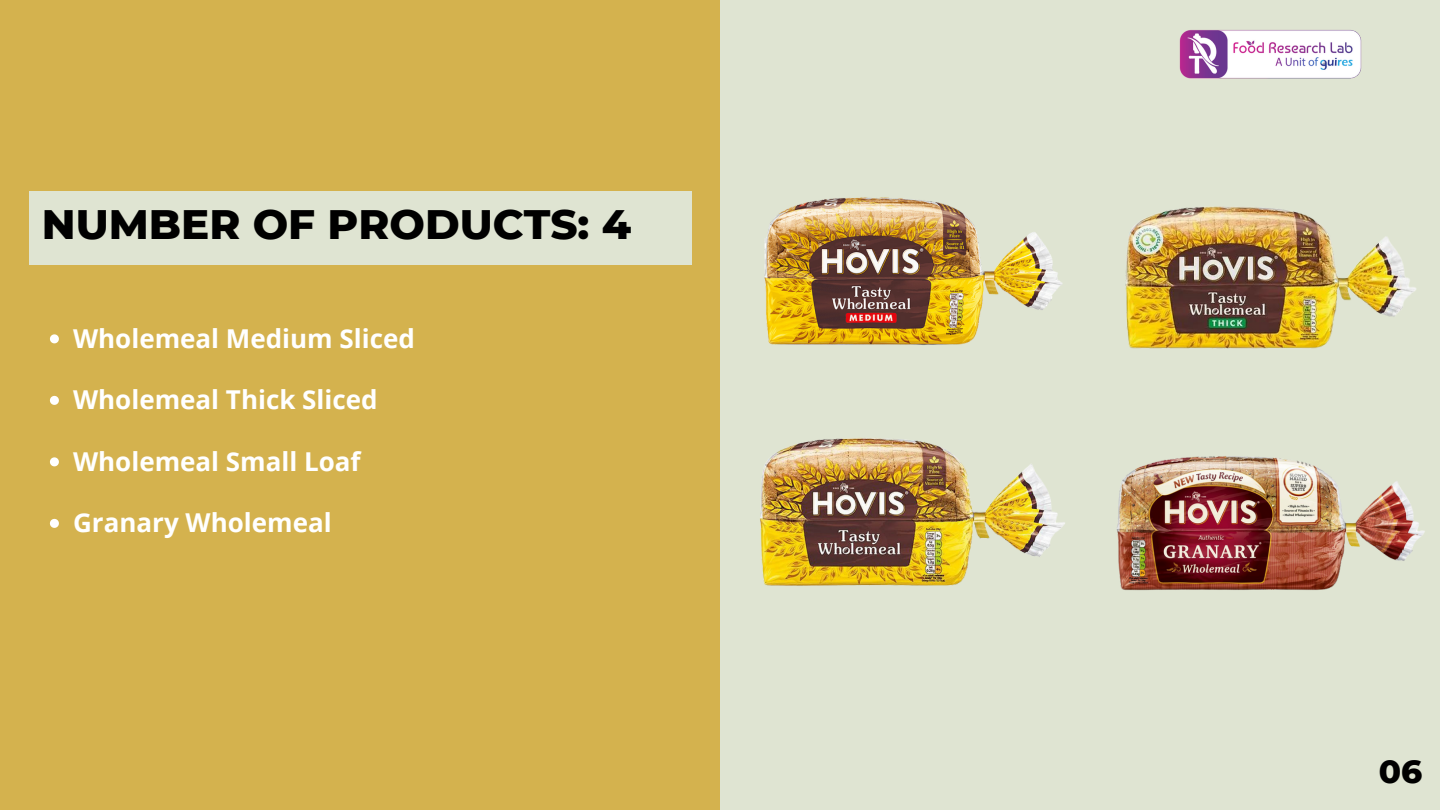
<style>
.page{position:relative;width:1440px;height:810px;background:#dfe4d2}
.page>*{position:absolute;margin:0;border:0;box-sizing:border-box;transform-origin:0 0}
.t1{font:800 42px "Montserrat";color:#000}
.t2{font:800 32.7px "Montserrat";color:#000}
.t3{font:700 26px "Open Sans";color:#fff}
</style>
<div class="page">
<div style="left:0;top:0;width:720px;height:810px;background:#d4b24e"></div>
<div style="left:29px;top:191px;width:662px;height:74px;background:#dfe4d2"></div>
<img style="left:1179px;top:30px;width:183px;height:49px">
<img style="left:764px;top:197px;width:299px;height:148px">
<img style="left:1125px;top:206px;width:291px;height:143px">
<img style="left:760px;top:438px;width:305px;height:148px">
<img style="left:1116px;top:456px;width:309px;height:135px">
<svg style="left:50px;top:334px;width:9px;height:9px"></svg>
<svg style="left:50px;top:396px;width:9px;height:9px"></svg>
<svg style="left:50px;top:457px;width:9px;height:9px"></svg>
<svg style="left:50px;top:519px;width:9px;height:9px"></svg>
<p class="t1" style="left:42px;top:199px;width:591px">NUMBER OF PRODUCTS: 4</p>
<p class="t3" style="left:73px;top:320px;width:343px">Wholemeal Medium Sliced</p>
<p class="t3" style="left:73px;top:382px;width:306px">Wholemeal Thick Sliced</p>
<p class="t3" style="left:73px;top:443px;width:289px">Wholemeal Small Loaf</p>
<p class="t3" style="left:73px;top:505px;width:260px">Granary Wholemeal</p>
<p class="t2" style="left:1379px;top:751px;width:45px">06</p>
</div>
